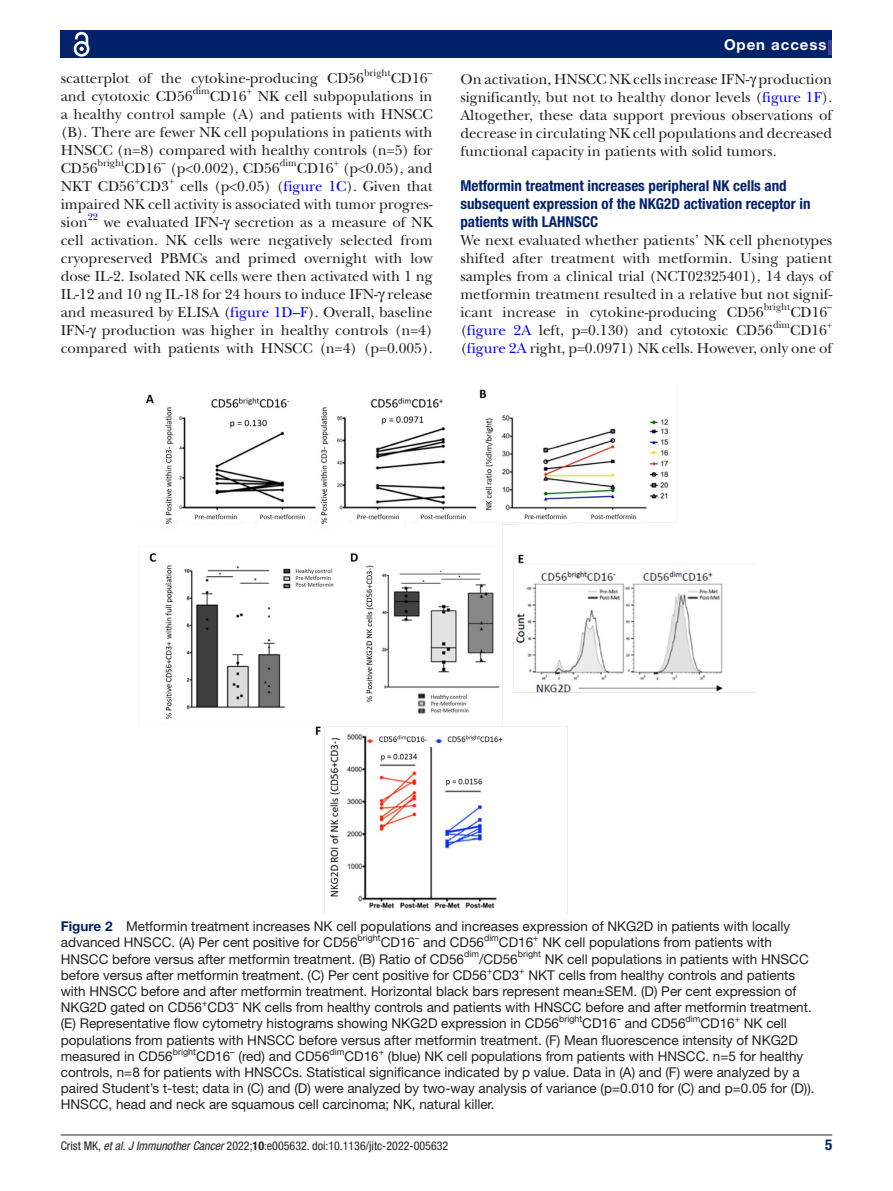
<style>
.page{position:relative;width:893px;height:1191px;background:#fff}
.page>*{position:absolute;margin:0;border:0;box-sizing:border-box;transform-origin:0 0}
.t1{font:15px/18px "New Baskerville";color:#231f20;text-align:justify}
.t2{font:700 condensed 15px/18px "Helvetica Neue LT Std";color:#00226b}
.t3{font:700 15px "Helvetica Neue LT Std";letter-spacing:.065em;color:#fff}
.t4{font:13.5px/16.2px "Helvetica Neue LT Std";color:#231f20}
.t5{font:condensed 12px "Helvetica Neue LT Std";color:#231f20}
.t6{font:9.9px "New Baskerville";color:#231f20}
.t7{font:9.9px "New Baskerville";color:#00f}
.t8{font:9px "Helvetica Neue LT Std";color:#231f20}
.s1{color:#00f}
.s2{font-weight:700;color:#00226b}
.s3{font-style:italic}
.s4{font-weight:700}
</style>
<div class="page">
<hr style="left:61px;top:1134px;width:771px;height:1px;background:#231f20">
<div style="left:61px;top:31px;width:771px;height:27px;background:#00226b"></div>
<hr style="left:828px;top:40px;width:4px;height:15px;background:#414099">
<svg style="left:73px;top:31px;width:17px;height:26px"></svg>
<img style="left:146px;top:389px;width:609px;height:524px">
<p class="t1" style="left:61px;top:69px;width:305px">scatterplot of the cytokine-producing CD56</p>
<p class="t6" style="left:364px;top:67px;width:28px">bright</p>
<p class="t1" style="left:391px;top:69px;width:38px">CD16</p>
<p class="t6" style="left:428px;top:67px;width:6px">–</p>
<p class="t1" style="left:61px;top:87px;width:133px">and cytotoxic CD56</p>
<p class="t6" style="left:193px;top:85px;width:19px">dim</p>
<p class="t1" style="left:210px;top:87px;width:38px">CD16</p>
<p class="t6" style="left:247px;top:85px;width:7px">+</p>
<p class="t1" style="left:61px;top:87px;width:373px;text-indent:197px">NK cell subpopulations in a healthy control sample (A) and patients with HNSCC (B). There are fewer NK cell populations in patients with HNSCC (n=8) compared with healthy controls (n=5) for CD56</p>
<p class="t6" style="left:98px;top:157px;width:28px">bright</p>
<p class="t1" style="left:124px;top:159px;width:38px">CD16</p>
<p class="t6" style="left:161px;top:157px;width:6px">–</p>
<p class="t1" style="left:170px;top:159px;width:111px">(p&lt;0.002), CD56</p>
<p class="t6" style="left:280px;top:157px;width:19px">dim</p>
<p class="t1" style="left:297px;top:159px;width:38px">CD16</p>
<p class="t6" style="left:334px;top:157px;width:7px">+</p>
<p class="t1" style="left:343px;top:159px;width:91px">(p&lt;0.05), and</p>
<p class="t1" style="left:61px;top:177px;width:110px">NKT CD56 CD3</p>
<p class="t6" style="left:135px;top:175px;width:7px">+</p>
<p class="t6" style="left:169px;top:175px;width:7px">+</p>
<p class="t1" style="left:61px;top:177px;width:373px;text-indent:119px">cells (p&lt;0.05) (<span class="s1">figure 1C</span>). Given that impaired NK cell activity is associated with tumor progres&shy;sion</p>
<p class="t7" style="left:88px;top:211px;width:12px">22</p>
<p class="t1" style="left:61px;top:213px;width:373px;text-indent:43px">we evaluated IFN- secretion as a measure of NK cell activation. NK cells were negatively selected from cryopreserved PBMCs and primed overnight with low dose IL-2. Isolated NK cells were then activated with 1 ng IL-12 and 10 ng IL-18 for 24 hours to induce IFN- release and measured by ELISA (<span class="s1">figure 1D–F</span>). Overall, baseline IFN- production was higher in healthy controls (n=4) compared with patients with HNSCC (n=4) (p=0.005).</p>
<p class="t3" style="left:724px;top:35px;width:104px">Open access</p>
<p class="t1" style="left:460px;top:71px;width:373px">On activation, HNSCC NK cells increase IFN- production significantly, but not to healthy donor levels (<span class="s1">figure 1F</span>).<br>Altogether, these data support previous observations of decrease in circulating NK cell populations and decreased functional capacity in patients with solid tumors.</p>
<p class="t2" style="left:460px;top:176px;width:352px">Metformin treatment increases peripheral NK cells and subsequent expression of the NKG2D activation receptor in patients with LAHNSCC</p>
<p class="t1" style="left:460px;top:231px;width:373px">We next evaluated whether patients’ NK cell phenotypes shifted after treatment with metformin. Using patient samples from a clinical trial (NCT02325401), 14 days of metformin treatment resulted in a relative but not signif&shy;icant increase in cytokine-producing CD56<sup>bright</sup>CD16</p>
<p class="t6" style="left:827px;top:301px;width:6px">–</p>
<p class="t1" style="left:460px;top:321px;width:314px">(<span class="s1">figure 2A</span> left, p=0.130) and cytotoxic CD56</p>
<p class="t6" style="left:773px;top:319px;width:19px">dim</p>
<p class="t1" style="left:790px;top:321px;width:38px">CD16</p>
<p class="t6" style="left:827px;top:319px;width:7px">+</p>
<p class="t1" style="left:460px;top:339px;width:373px">(<span class="s1">figure 2A</span> right, p=0.0971) NK cells. However, only one of</p>
<p class="t4" style="left:61px;top:918px;width:731px"><span class="s2">Figure 2</span> Metformin treatment increases NK cell populations and increases expression of NKG2D in patients with locally advanced HNSCC. (A) Per cent positive for CD56</p>
<p class="t8" style="left:358px;top:932px;width:25px">bright</p>
<p class="t4" style="left:381px;top:934px;width:36px">CD16</p>
<p class="t8" style="left:415px;top:932px;width:6px">–</p>
<p class="t4" style="left:423px;top:934px;width:62px">and CD56</p>
<p class="t8" style="left:484px;top:932px;width:16px">dim</p>
<p class="t4" style="left:499px;top:934px;width:36px">CD16</p>
<p class="t8" style="left:533px;top:932px;width:7px">+</p>
<p class="t4" style="left:61px;top:934px;width:749px;text-indent:482px">NK cell populations from patients with<br>HNSCC before versus after metformin treatment. (B) Ratio of CD56<sup>dim</sup>/CD56<sup>bright</sup> NK cell populations in patients with HNSCC before versus after metformin treatment. (C) Per cent positive for CD56 CD3</p>
<p class="t8" style="left:487px;top:965px;width:7px">+</p>
<p class="t8" style="left:519px;top:965px;width:7px">+</p>
<p class="t4" style="left:61px;top:966px;width:753px;text-indent:468px">NKT cells from healthy controls and patients with HNSCC before and after metformin treatment. Horizontal black bars represent mean±SEM. (D) Per cent expression of NKG2D gated on CD56<sup>+</sup>CD3<sup>–</sup> NK cells from healthy controls and patients with HNSCC before and after metformin treatment. (E) Representative flow cytometry histograms showing NKG2D expression in CD56</p>
<p class="t8" style="left:559px;top:1013px;width:25px">bright</p>
<p class="t4" style="left:582px;top:1015px;width:36px">CD16</p>
<p class="t8" style="left:617px;top:1013px;width:6px">–</p>
<p class="t4" style="left:625px;top:1015px;width:62px">and CD56</p>
<p class="t8" style="left:686px;top:1013px;width:16px">dim</p>
<p class="t4" style="left:700px;top:1015px;width:36px">CD16</p>
<p class="t8" style="left:735px;top:1013px;width:7px">+</p>
<p class="t4" style="left:61px;top:1015px;width:755px;text-indent:683px">NK cell populations from patients with HNSCC before versus after metformin treatment. (F) Mean fluorescence intensity of NKG2D measured in CD56<sup>bright</sup>CD16<sup>–</sup> (red) and CD56<sup>dim</sup>CD16<sup>+</sup> (blue) NK cell populations from patients with HNSCC. n=5 for healthy controls, n=8 for patients with HNSCCs. Statistical significance indicated by p value. Data in (A) and (F) were analyzed by a paired Student’s t-test; data in (C) and (D) were analyzed by two-way analysis of variance (p=0.010 for (C) and p=0.05 for (D)).<br>HNSCC, head and neck are squamous cell carcinoma; NK, natural killer.</p>
<p class="t5" style="left:61px;top:1138px;width:389px">Crist MK, <span class="s3">et al</span>. <span class="s3">J Immunother Cancer</span> 2022;<span class="s4">10</span>:e005632. doi:10.1136/jitc-2022-005632</p>
<p class="t2" style="left:825px;top:1135px;width:9px">5</p>
</div>
